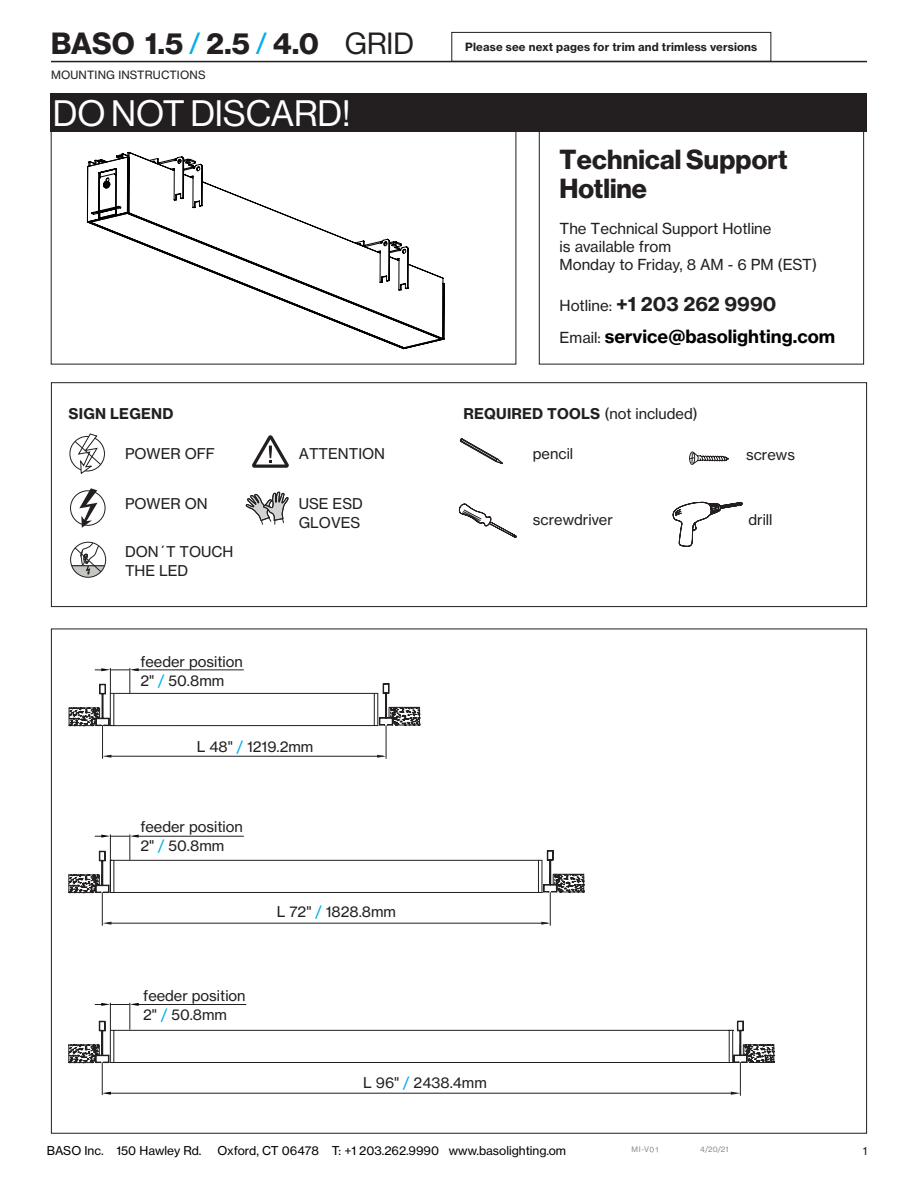
<style>
.page{position:relative;width:918px;height:1188px;background:#fff}
.page>*{position:absolute;margin:0;border:0;box-sizing:border-box;transform-origin:0 0}
.t1{font:36px "N Haas Grotesk DS Pro 55 Rg";color:#fff}
.t2{font:30px "N Haas Grotesk DS Pro 75 Bd";color:#231f20}
.t3{font:27px/28.5px "N Haas Grotesk DS Pro 75 Bd";letter-spacing:.01em;color:#231f20}
.t4{font:19.5px "N Haas Grotesk TX Pro 75 Bd";color:#231f20}
.t5{font:18px "N Haas Grotesk TX Pro 75 Bd";color:#000}
.t6{font:15px/18px "N Haas Grotesk TX Pro 55 Rg";color:#231f20}
.t7{font:14.7px/19px "N Haas Grotesk TX Pro 55 Rg";color:#221f1f}
.t8{font:14.7px/19px "N Haas Grotesk TX Pro 55 Rg";color:#231f20}
.t9{font:14.7px "N Haas Grotesk TX Pro 75 Bd";letter-spacing:.015em;color:#231f20}
.t10{font:12px "N Haas Grotesk TX Pro 55 Rg";color:#000}
.t11{font:11.25px "N Haas Grotesk TX Pro 75 Bd";letter-spacing:.015em;color:#231f20}
.t12{font:11.25px "N Haas Grotesk TX Pro 55 Rg";letter-spacing:.015em;color:#231f20}
.t13{font:7.5px "N Haas Grotesk TX Pro 55 Rg";color:#898b8d}
.s1{font-family:"N Haas Grotesk DS Pro 55 Rg";color:#00adee}
.s2{font-family:"N Haas Grotesk DS Pro 55 Rg"}
.s3{font-family:"N Haas Grotesk TX Pro 55 Rg";font-size:15px}
.s4{font-family:"N Haas Grotesk TX Pro 55 Rg";font-size:15px;color:#231f20}
.s5{font-family:"N Haas Grotesk TX Pro 55 Rg"}
.s6{color:#00adee}
</style>
<div class="page">
<div style="left:51px;top:93px;width:816px;height:38px;background:#231f20"></div>
<div style="left:539px;top:130px;width:325px;height:234px;border:1px solid #231f20"></div>
<div style="left:51px;top:130px;width:465px;height:234px;border:1px solid #231f20"></div>
<div style="left:51px;top:382px;width:816px;height:225px;border:1px solid #231f20"></div>
<svg style="left:103px;top:755px;width:8px;height:3px"></svg>
<svg style="left:377px;top:755px;width:9px;height:3px"></svg>
<svg style="left:70px;top:541px;width:36px;height:37px"></svg>
<div style="left:70px;top:436px;width:35px;height:35px;border:1px solid #231f20;border-radius:50%"></div>
<div style="left:70px;top:490px;width:35px;height:36px;border:1px solid #231f20;border-radius:50%"></div>
<svg style="left:79px;top:488px;width:19px;height:40px"></svg>
<svg style="left:74px;top:433px;width:28px;height:41px"></svg>
<svg style="left:672px;top:501px;width:71px;height:46px"></svg>
<svg style="left:459px;top:504px;width:58px;height:34px"></svg>
<svg style="left:459px;top:438px;width:44px;height:27px"></svg>
<svg style="left:245px;top:492px;width:44px;height:33px"></svg>
<svg style="left:689px;top:451px;width:41px;height:14px"></svg>
<hr style="left:108px;top:923px;width:439px;height:1px;background:#221f1f">
<hr style="left:550px;top:892px;width:1px;height:33px;background:#221f1f">
<hr style="left:102px;top:892px;width:1px;height:33px;background:#221f1f">
<svg style="left:103px;top:922px;width:8px;height:3px"></svg>
<svg style="left:541px;top:922px;width:9px;height:3px"></svg>
<svg style="left:252px;top:435px;width:37px;height:33px"></svg>
<hr style="left:102px;top:726px;width:1px;height:32px;background:#231f20">
<hr style="left:386px;top:726px;width:1px;height:32px;background:#231f20">
<hr style="left:108px;top:756px;width:275px;height:1px;background:#231f20">
<svg style="left:68px;top:668px;width:352px;height:59px"></svg>
<svg style="left:68px;top:835px;width:517px;height:59px"></svg>
<svg style="left:68px;top:1003px;width:707px;height:93px"></svg>
<svg style="left:87px;top:156px;width:358px;height:194px"></svg>
<svg style="left:89px;top:173px;width:353px;height:176px"></svg>
<svg style="left:89px;top:221px;width:316px;height:128px"></svg>
<svg style="left:650px;top:1147px;width:8px;height:5px"></svg>
<hr style="left:51px;top:61px;width:816px;height:1px;background:#231f20">
<div style="left:452px;top:32px;width:319px;height:30px;border:1px solid #231f20"></div>
<h2 class="t2" style="left:51px;top:26px;width:364px">BASO 1.5 <span class="s1">/</span> 2.5 <span class="s1">/</span> 4.0 <span class="s2">GRID</span></h2>
<p class="t11" style="left:465px;top:40px;width:294px">Please see next pages for trim and trimless versions</p>
<p class="t12" style="left:51px;top:68px;width:156px">MOUNTING INSTRUCTIONS</p>
<h1 class="t1" style="left:53px;top:93px;width:299px">DO NOT DISCARD!</h1>
<h3 class="t3" style="left:560px;top:146px;width:230px">Technical Support<br>Hotline</h3>
<p class="t6" style="left:560px;top:220px;width:259px">The Technical Support Hotline<br>is available from<br>Monday to Friday, 8 AM - 6 PM (EST)</p>
<h3 class="t4" style="left:560px;top:292px;width:218px"><span class="s3">Hotline:</span> +1 203 262 9990</h3>
<p class="t5" style="left:560px;top:325px;width:277px"><span class="s4">Email:</span> service@basolighting.com</p>
<p class="t9" style="left:69px;top:404px;width:106px">SIGN LEGEND</p>
<p class="t9" style="left:464px;top:404px;width:236px">REQUIRED TOOLS <span class="s5">(not included)</span></p>
<p class="t8" style="left:125px;top:444px;width:91px">POWER OFF</p>
<p class="t8" style="left:125px;top:494px;width:84px">POWER ON</p>
<p class="t8" style="left:125px;top:542px;width:110px">DON´T TOUCH<br>THE LED</p>
<p class="t8" style="left:299px;top:444px;width:88px">ATTENTION</p>
<p class="t8" style="left:299px;top:494px;width:66px">USE ESD<br>GLOVES</p>
<p class="t8" style="left:533px;top:444px;width:42px">pencil</p>
<p class="t8" style="left:533px;top:510px;width:82px">screwdriver</p>
<p class="t7" style="left:140px;top:652px;width:104px">feeder position<br>2" <span class="s6">/</span> 50.8mm</p>
<p class="t7" style="left:197px;top:737px;width:118px">L 48" <span class="s6">/</span> 1219.2mm</p>
<p class="t7" style="left:140px;top:817px;width:104px">feeder position<br>2" <span class="s6">/</span> 50.8mm</p>
<p class="t7" style="left:143px;top:986px;width:104px">feeder position<br>2" <span class="s6">/</span> 50.8mm</p>
<p class="t7" style="left:277px;top:902px;width:121px">L 72" <span class="s6">/</span> 1828.8mm</p>
<p class="t7" style="left:363px;top:1073px;width:125px">L 96" <span class="s6">/</span> 2438.4mm</p>
<p class="t8" style="left:746px;top:446px;width:50px">screws</p>
<p class="t8" style="left:748px;top:510px;width:26px">drill</p>
<p class="t10" style="left:47px;top:1143px;width:156px">BASO Inc. 150 Hawley Rd.</p>
<p class="t10" style="left:217px;top:1143px;width:350px">Oxford, CT 06478 T: +1 203.262.9990 www.basolighting.om</p>
<p class="t13" style="left:631px;top:1145px;width:19px">MI-V</p>
<p class="t13" style="left:700px;top:1145px;width:30px">4/20/21</p>
<p class="t12" style="left:863px;top:1144px;width:6px">1</p>
</div>
